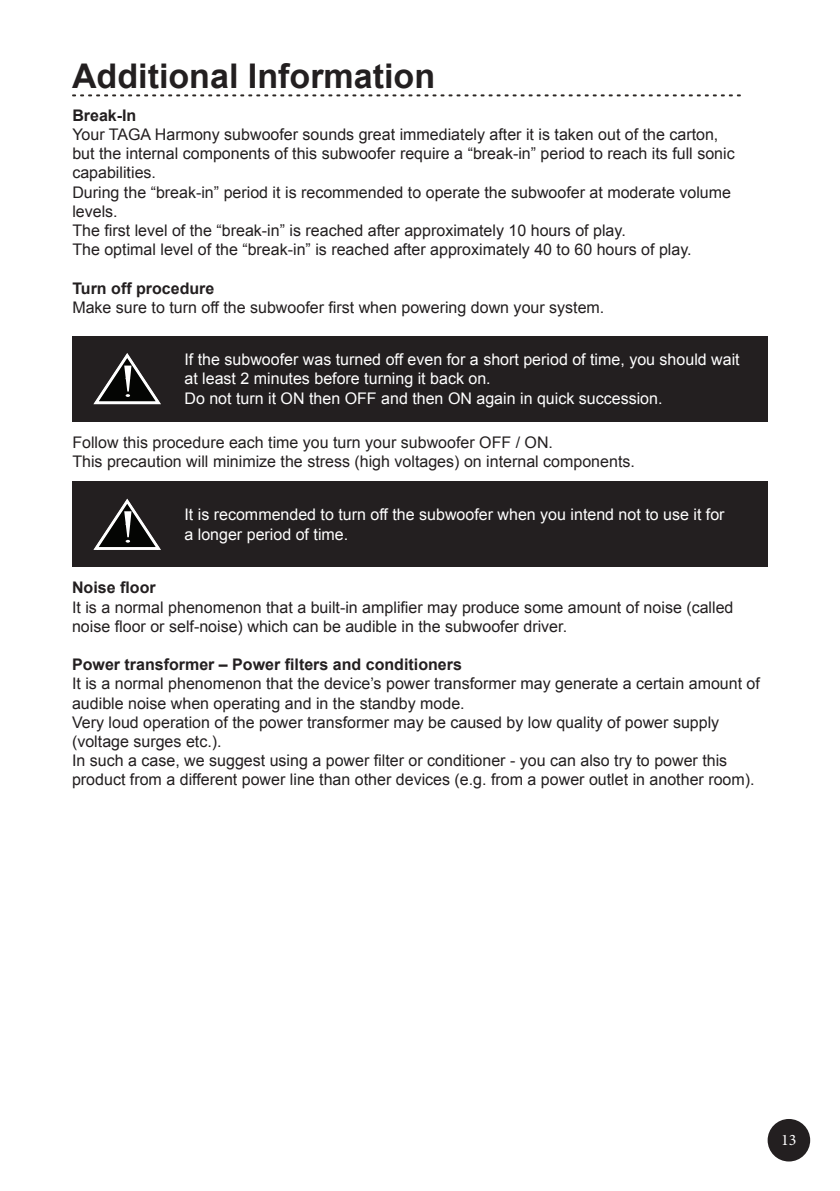
<style>
.page{position:relative;width:840px;height:1191px;background:#fff}
.page>*{position:absolute;margin:0;border:0;box-sizing:border-box;transform-origin:0 0}
.t1{font:700 34px "Arial";color:#231f20}
.t2{font:16px/19.2px "Arial";color:#231f20}
.t3{font:16px/19.2px "Arial";color:#fff}
.t4{font:700 16px "Arial";color:#231f20}
.t5{font:16px "Minion Pro";color:#fff}
</style>
<div class="page">
<svg style="left:72px;top:94px;width:668px;height:2px"></svg>
<div style="left:72px;top:336px;width:695px;height:85px;background:#231f20"></div>
<svg style="left:93px;top:353px;width:68px;height:52px"></svg>
<div style="left:72px;top:481px;width:695px;height:86px;background:#231f20"></div>
<svg style="left:93px;top:498px;width:68px;height:52px"></svg>
<div style="left:768px;top:1120px;width:40px;height:40px;background:#231f20;border-radius:50%"></div>
<div style="left:767px;top:1119px;width:42px;height:42px;border:2px solid #231f20;border-radius:50%"></div>
<h1 class="t1" style="left:72px;top:53px;width:364px">Additional Information</h1>
<p class="t4" style="left:72px;top:105px;width:66px">Break-In</p>
<p class="t2" style="left:72px;top:125px;width:663px">Your TAGA Harmony subwoofer sounds great immediately after it is taken out of the carton, but the internal components of this subwoofer require a “break-in” period to reach its full sonic capabilities.<br>During the “break-in” period it is recommended to operate the subwoofer at moderate volume levels.<br>The first level of the “break-in” is reached after approximately 10 hours of play.<br>The optimal level of the “break-in” is reached after approximately 40 to 60 hours of play.</p>
<p class="t4" style="left:72px;top:277px;width:143px">Turn off procedure</p>
<p class="t2" style="left:72px;top:298px;width:533px">Make sure to turn off the subwoofer first when powering down your system.</p>
<p class="t3" style="left:184px;top:350px;width:556px">If the subwoofer was turned off even for a short period of time, you should wait at least 2 minutes before turning it back on.<br>Do not turn it ON then OFF and then ON again in quick succession.</p>
<p class="t2" style="left:72px;top:432px;width:563px">Follow this procedure each time you turn your subwoofer OFF / ON.<br>This precaution will minimize the stress (high voltages) on internal components.</p>
<p class="t3" style="left:184px;top:505px;width:541px">It is recommended to turn off the subwoofer when you intend not to use it for a longer period of time.</p>
<p class="t4" style="left:72px;top:577px;width:85px">Noise floor</p>
<p class="t2" style="left:72px;top:597px;width:662px">It is a normal phenomenon that a built-in amplifier may produce some amount of noise (called noise floor or self-noise) which can be audible in the subwoofer driver.</p>
<p class="t4" style="left:72px;top:654px;width:391px">Power transformer – Power filters and conditioners</p>
<p class="t2" style="left:72px;top:674px;width:689px">It is a normal phenomenon that the device’s power transformer may generate a certain amount of audible noise when operating and in the standby mode.<br>Very loud operation of the power transformer may be caused by low quality of power supply (voltage surges etc.).<br>In such a case, we suggest using a power filter or conditioner - you can also try to power this product from a different power line than other devices (e.g. from a power outlet in another room).</p>
<p class="t5" style="left:780px;top:1129px;width:17px">13</p>
</div>
